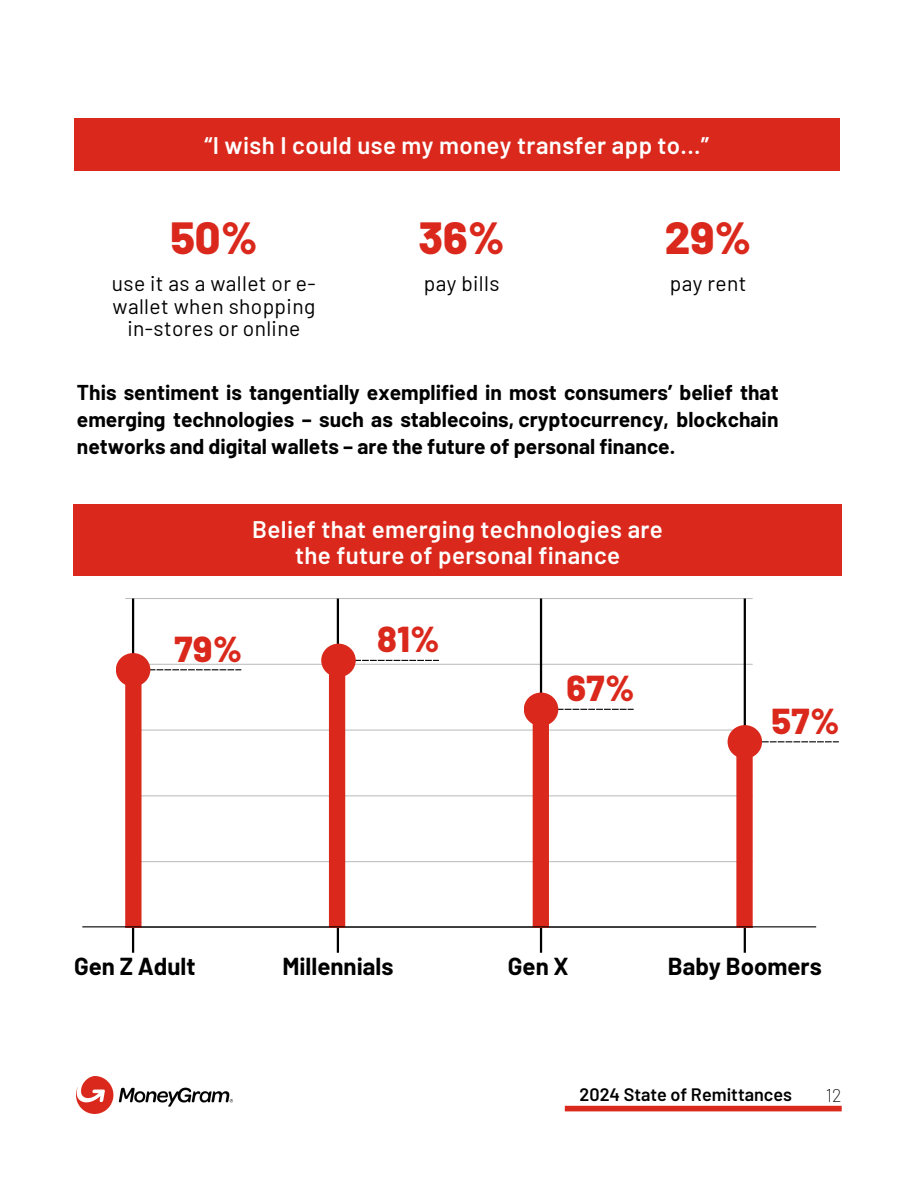
<style>
.page{position:relative;width:918px;height:1188px;background:#fff}
.page>*{position:absolute;margin:0;border:0;box-sizing:border-box;transform-origin:0 0}
.t1{font:800 45px "Barlow";color:#da291c}
.t2{font:800 36px "Barlow";letter-spacing:.01em;color:#da291c}
.t3{font:600 24px/25.8px "Barlow";letter-spacing:.015em;color:#fff;text-align:center}
.t4{font:700 24px "Barlow";color:#000}
.t5{font:700 21px/27px "Barlow";color:#000;text-align:justify}
.t6{font:21px/22.5px "Barlow";letter-spacing:.02em;color:#000;text-align:center}
.t7{font:600 18px "Barlow";color:#000}
.t8{font:200 18px "Barlow";color:#000}
.s1{font-style:inherit}
</style>
<div class="page">
<div style="left:74px;top:119px;width:765px;height:52px;background:#da291c"></div>
<div style="left:74px;top:504px;width:768px;height:72px;background:#da291c"></div>
<hr style="left:132px;top:599px;width:2px;height:354px;background:#000">
<hr style="left:337px;top:599px;width:2px;height:354px;background:#000">
<hr style="left:540px;top:599px;width:2px;height:354px;background:#000">
<hr style="left:744px;top:599px;width:2px;height:354px;background:#000">
<hr style="left:125px;top:927px;width:628px;height:1px;background:#000;opacity:.6">
<hr style="left:125px;top:861px;width:628px;height:1px;background:#c4c4c4">
<hr style="left:125px;top:795px;width:628px;height:1px;background:#d2d2d2">
<hr style="left:125px;top:730px;width:628px;height:1px;background:#d6d6d6">
<hr style="left:125px;top:664px;width:628px;height:1px;background:#c8c8c8">
<hr style="left:125px;top:598px;width:628px;height:1px;background:#bfbfbf">
<svg style="left:125px;top:668px;width:116px;height:258px"></svg>
<svg style="left:329px;top:660px;width:110px;height:266px"></svg>
<svg style="left:533px;top:707px;width:101px;height:219px"></svg>
<svg style="left:736px;top:741px;width:103px;height:186px"></svg>
<div style="left:321px;top:644px;width:35px;height:33px;background:#da291c;border-radius:50%"></div>
<div style="left:524px;top:693px;width:34px;height:33px;background:#da291c;border-radius:50%"></div>
<div style="left:728px;top:725px;width:34px;height:34px;background:#da291c;border-radius:50%"></div>
<div style="left:116px;top:653px;width:34px;height:34px;background:#da291c;border-radius:50%"></div>
<hr style="left:82px;top:926px;width:734px;height:1px;background:#000">
<img style="left:76px;top:1076px;width:157px;height:38px">
<div style="left:565px;top:1106px;width:277px;height:5px;background:#da291c"></div>
<h1 class="t3" style="left:204px;top:131px;width:506px">“I wish I could use my money transfer app to...”</h1>
<h6 class="t1" style="left:170px;top:209px;width:89px">50%</h6>
<h6 class="t6" style="left:112px;top:271px;width:205px">use it as a wallet or e&shy;wallet when shopping in-stores or online</h6>
<h1 class="t6" style="left:424px;top:271px;width:77px">pay bills</h1>
<h6 class="t1" style="left:419px;top:209px;width:87px">36%</h6>
<h5 class="t1" style="left:665px;top:209px;width:88px">29%</h5>
<h1 class="t6" style="left:670px;top:271px;width:78px">pay rent</h1>
<p class="t5" style="left:77px;top:377px;width:703px">This sentiment is tangentially exemplified in most consumers’ belief that emerging technologies <span class="s1">–</span> such as stablecoin<span class="s1">s,</span> cryptocurrency, blockchain networks and digital wallets <span class="s1">–</span> are the future of personal finance.</p>
<h3 class="t3" style="left:252px;top:515px;width:412px">Belief that emerging technologies are the future of personal finance</h3>
<h4 class="t2" style="left:175px;top:626px;width:69px">79%</h4>
<h4 class="t2" style="left:377px;top:616px;width:64px">81%</h4>
<h6 class="t2" style="left:567px;top:665px;width:69px">67%</h6>
<h4 class="t2" style="left:772px;top:698px;width:69px">57%</h4>
<h5 class="t4" style="left:74px;top:949px;width:123px">Gen Z Adult</h5>
<h2 class="t4" style="left:282px;top:949px;width:113px">Millennials</h2>
<h2 class="t4" style="left:508px;top:949px;width:62px">Gen X</h2>
<h2 class="t4" style="left:668px;top:949px;width:156px">Baby Boomers</h2>
<p class="t7" style="left:580px;top:1081px;width:214px">2024 State of Remittances</p>
<p class="t8" style="left:826px;top:1084px;width:17px">12</p>
</div>
